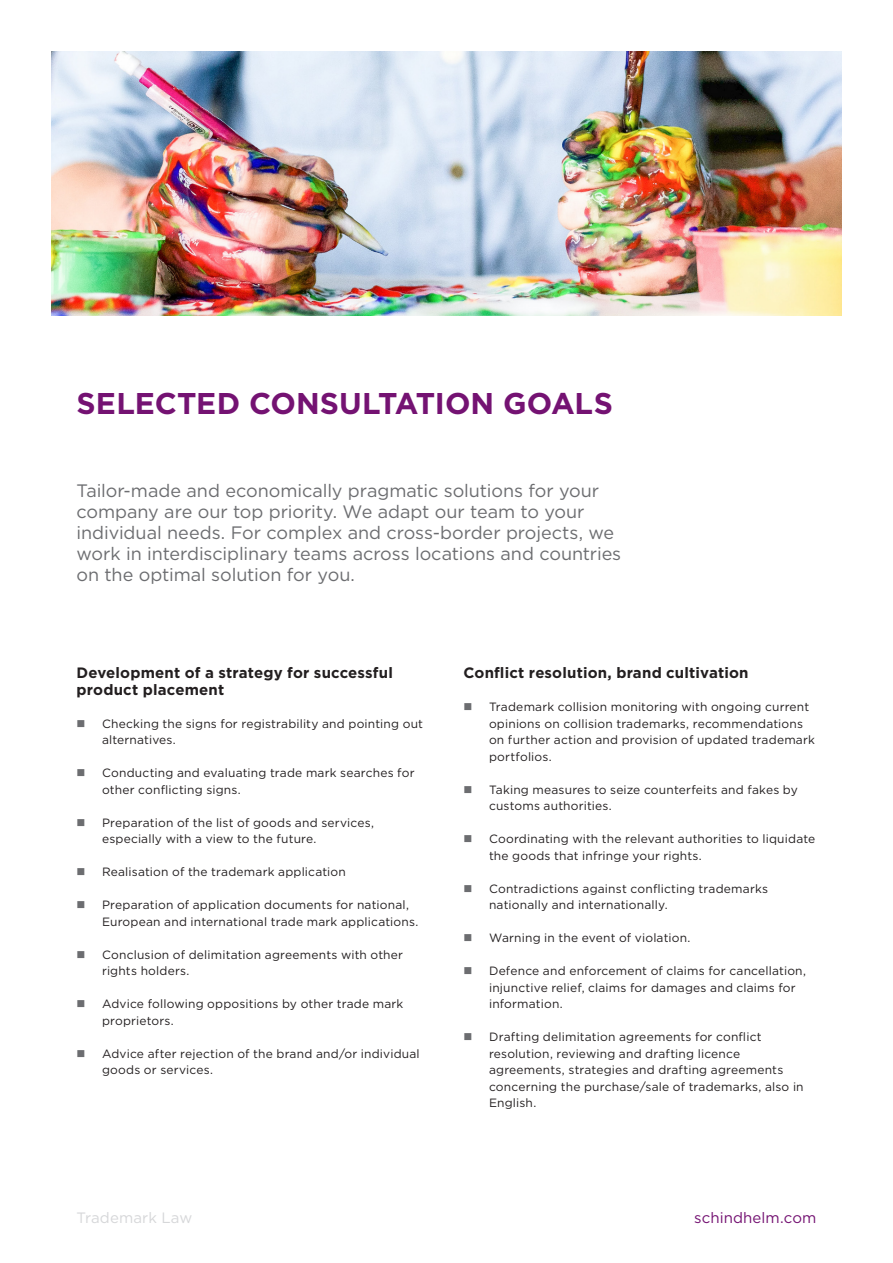
<style>
.page{position:relative;width:893px;height:1263px;background:#fff}
.page>*{position:absolute;margin:0;border:0;box-sizing:border-box;transform-origin:0 0}
.t1{font:700 30px "Gotham";color:#741272}
.Überschrift{font:18px/21px "Gotham";letter-spacing:-.005em;color:#6c6d70}
.Subtitel{font:700 15px/16.5px "Gotham";letter-spacing:.01em;color:#231f20}
.t2{font:15px "Gotham";letter-spacing:.005em;color:#741272}
.BF_Name{font:15px "Gotham";letter-spacing:.01em;color:#d6d7d9}
.t3{font:12px/16.5px "Gotham";letter-spacing:.015em;color:#231f20}
</style>
<div class="page">
<img style="left:51px;top:51px;width:791px;height:264px">
<h2 class="t1" style="left:77px;top:384px;width:538px">SELECTED CONSULTATION GOALS</h2>
<p class="Überschrift" style="left:77px;top:479px;width:546px">Tailor-made and economically pragmatic solutions for your company are our top priority. We adapt our team to your individual needs. For complex and cross-border projects, we work in interdisciplinary teams across locations and countries on the optimal solution for you.</p>
<p class="Subtitel" style="left:77px;top:664px;width:318px">Development of a strategy for successful product placement</p>
<p class="t3" style="left:102px;top:715px;width:323px">Checking the signs for registrability and pointing out alternatives.</p>
<p class="t3" style="left:102px;top:764px;width:314px">Conducting and evaluating trade mark searches for other conflicting signs.</p>
<p class="t3" style="left:102px;top:814px;width:274px">Preparation of the list of goods and services, especially with a view to the future.</p>
<p class="t3" style="left:102px;top:863px;width:245px">Realisation of the trademark application</p>
<p class="t3" style="left:102px;top:896px;width:318px">Preparation of application documents for national,<br>European and international trade mark applications.</p>
<p class="t3" style="left:102px;top:946px;width:303px">Conclusion of delimitation agreements with other rights holders.</p>
<p class="t3" style="left:102px;top:995px;width:303px">Advice following oppositions by other trade mark proprietors.</p>
<p class="t3" style="left:102px;top:1045px;width:319px">Advice after rejection of the brand and/or individual goods or services.</p>
<p class="Subtitel" style="left:463px;top:664px;width:287px">Conflict resolution, brand cultivation</p>
<p class="t3" style="left:489px;top:698px;width:327px">Trademark collision monitoring with ongoing current opinions on collision trademarks, recommendations on further action and provision of updated trademark portfolios.</p>
<p class="t3" style="left:489px;top:781px;width:310px">Taking measures to seize counterfeits and fakes by customs authorities.</p>
<p class="t3" style="left:489px;top:830px;width:328px">Coordinating with the relevant authorities to liquidate the goods that infringe your rights.</p>
<p class="t3" style="left:489px;top:880px;width:281px">Contradictions against conflicting trademarks nationally and internationally.</p>
<p class="t3" style="left:489px;top:929px;width:203px">Warning in the event of violation.</p>
<p class="t3" style="left:489px;top:962px;width:318px">Defence and enforcement of claims for cancellation, injunctive relief, claims for damages and claims for information.</p>
<p class="t3" style="left:489px;top:1028px;width:316px">Drafting delimitation agreements for conflict resolution, reviewing and drafting licence agreements, strategies and drafting agreements concerning the purchase/sale of trademarks, also in English.</p>
<p class="BF_Name" style="left:77px;top:1208px;width:117px">Trademark Law</p>
<p class="t2" style="left:694px;top:1208px;width:124px">schindhelm.com</p>
</div>
